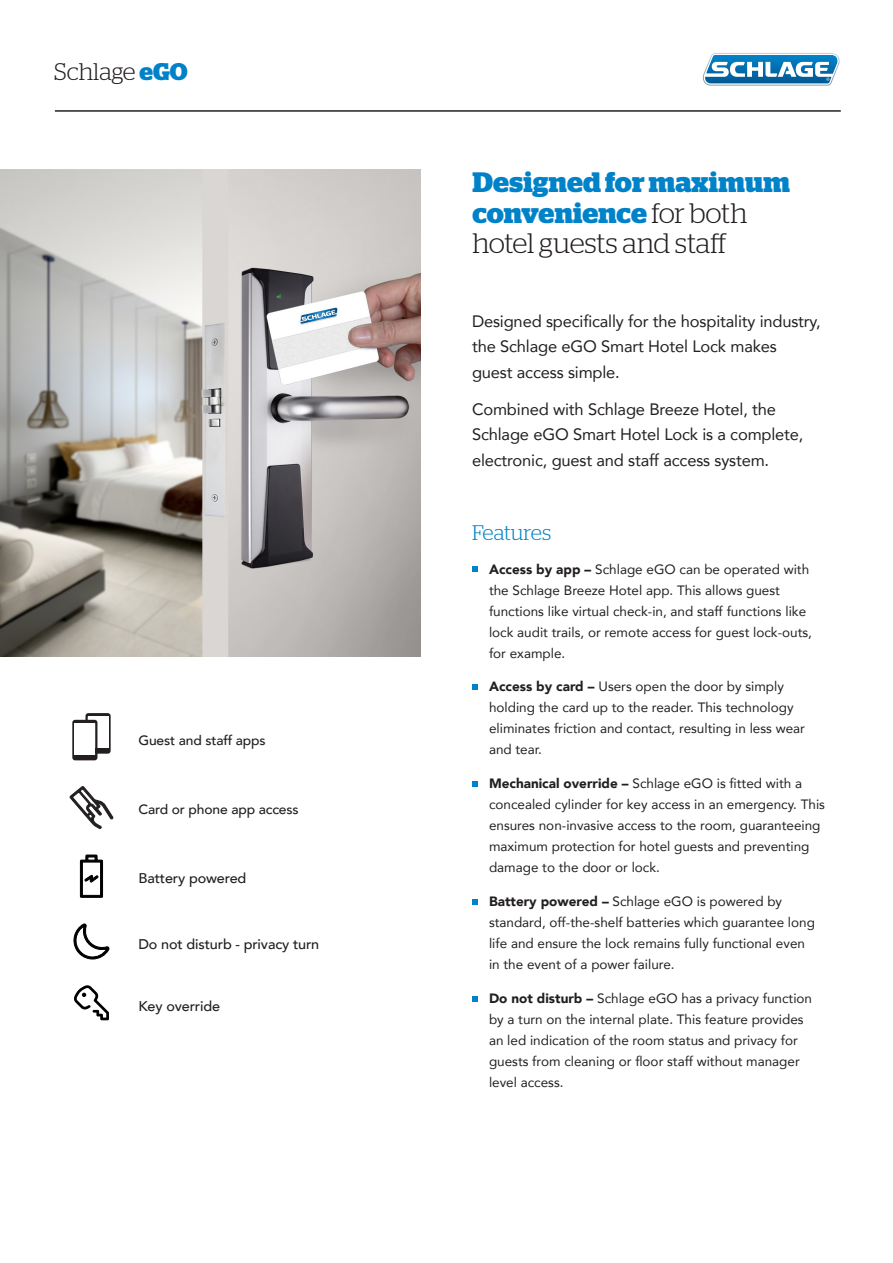
<style>
.page{position:relative;width:893px;height:1263px;background:#fff}
.page>*{position:absolute;margin:0;border:0;box-sizing:border-box;transform-origin:0 0}
.Cover_Headline_32_39{font:700 28.05px/30.3px "Stag";letter-spacing:.005em;color:#0082c8}
.t1{font:300 24px "Stag";letter-spacing:-.005em;color:#231f20}
.t2{font:300 21px "Stag";color:#0082c8}
.t3{font:16.5px/25.5px "Avenir";letter-spacing:-.01em;color:#231f20}
.TITLE-WHITE{font:500 14.1px "Avenir";letter-spacing:-.01em;color:#231f20}
.t4{font:13.5px/21px "Avenir";color:#231f20}
.TITLE-WHITE-2{font:500 13.5px "Avenir";letter-spacing:-.01em;color:#231f20}
.s1{font-weight:700;color:#0082c8}
.s2{font-weight:300;color:#231f20}
.s3{font-weight:900}
</style>
<div class="page">
<svg style="left:472px;top:567px;width:5px;height:5px"></svg>
<svg style="left:472px;top:685px;width:5px;height:5px"></svg>
<svg style="left:472px;top:781px;width:5px;height:6px"></svg>
<svg style="left:472px;top:899px;width:5px;height:5px"></svg>
<svg style="left:472px;top:996px;width:5px;height:5px"></svg>
<hr style="left:55px;top:110px;width:786px;height:2px;background:#231f20">
<svg style="left:702px;top:53px;width:138px;height:33px"></svg>
<svg style="left:69px;top:786px;width:45px;height:43px"></svg>
<svg style="left:74px;top:985px;width:35px;height:35px"></svg>
<svg style="left:72px;top:713px;width:39px;height:47px"></svg>
<div style="left:74px;top:723px;width:21px;height:31px;background:#fff"></div>
<svg style="left:80px;top:854px;width:23px;height:44px"></svg>
<svg style="left:73px;top:923px;width:37px;height:37px"></svg>
<img style="left:0;top:170px;width:421px;height:486px">
<p class="t1" style="left:54px;top:58px;width:135px">Schlage <span class="s1">eGO</span></p>
<p class="TITLE-WHITE-2" style="left:138px;top:728px;width:129px">Guest and staff apps</p>
<p class="TITLE-WHITE-2" style="left:138px;top:798px;width:162px">Card or phone app access</p>
<p class="TITLE-WHITE" style="left:138px;top:866px;width:109px">Battery powered</p>
<p class="TITLE-WHITE" style="left:138px;top:931px;width:182px">Do not disturb - privacy turn</p>
<p class="TITLE-WHITE" style="left:138px;top:993px;width:83px">Key override</p>
<p class="Cover_Headline_32_39" style="left:472px;top:167px;width:319px">Designed for maximum convenience <span class="s2">for both hotel guests and staff</span></p>
<p class="t3" style="left:472px;top:308px;width:350px">Designed specifically for the hospitality industry, the Schlage eGO Smart Hotel Lock makes guest access simple.</p>
<p class="t3" style="left:472px;top:396px;width:333px">Combined with Schlage Breeze Hotel, the<br>Schlage eGO Smart Hotel Lock is a complete, electronic, guest and staff access system.</p>
<p class="t2" style="left:472px;top:521px;width:81px">Features</p>
<p class="t4" style="left:489px;top:558px;width:324px"><span class="s3">Access by app –</span> Schlage eGO can be operated with the Schlage Breeze Hotel app. This allows guest functions like virtual check-in, and staff functions like lock audit trails, or remote access for guest lock-outs, for example.</p>
<p class="t4" style="left:489px;top:676px;width:317px"><span class="s3">Access by card –</span> Users open the door by simply holding the card up to the reader. This technology eliminates friction and contact, resulting in less wear and tear.</p>
<p class="t4" style="left:489px;top:772px;width:337px"><span class="s3">Mechanical override –</span> Schlage eGO is fitted with a concealed cylinder for key access in an emergency. This ensures non-invasive access to the room, guaranteeing maximum protection for hotel guests and preventing damage to the door or lock.</p>
<p class="t4" style="left:489px;top:890px;width:327px"><span class="s3">Battery powered –</span> Schlage eGO is powered by standard, off-the-shelf batteries which guarantee long life and ensure the lock remains fully functional even in the event of a power failure.</p>
<p class="t4" style="left:489px;top:987px;width:325px"><span class="s3">Do not disturb –</span> Schlage eGO has a privacy function by a turn on the internal plate. This feature provides an led indication of the room status and privacy for guests from cleaning or floor staff without manager level access.</p>
</div>
